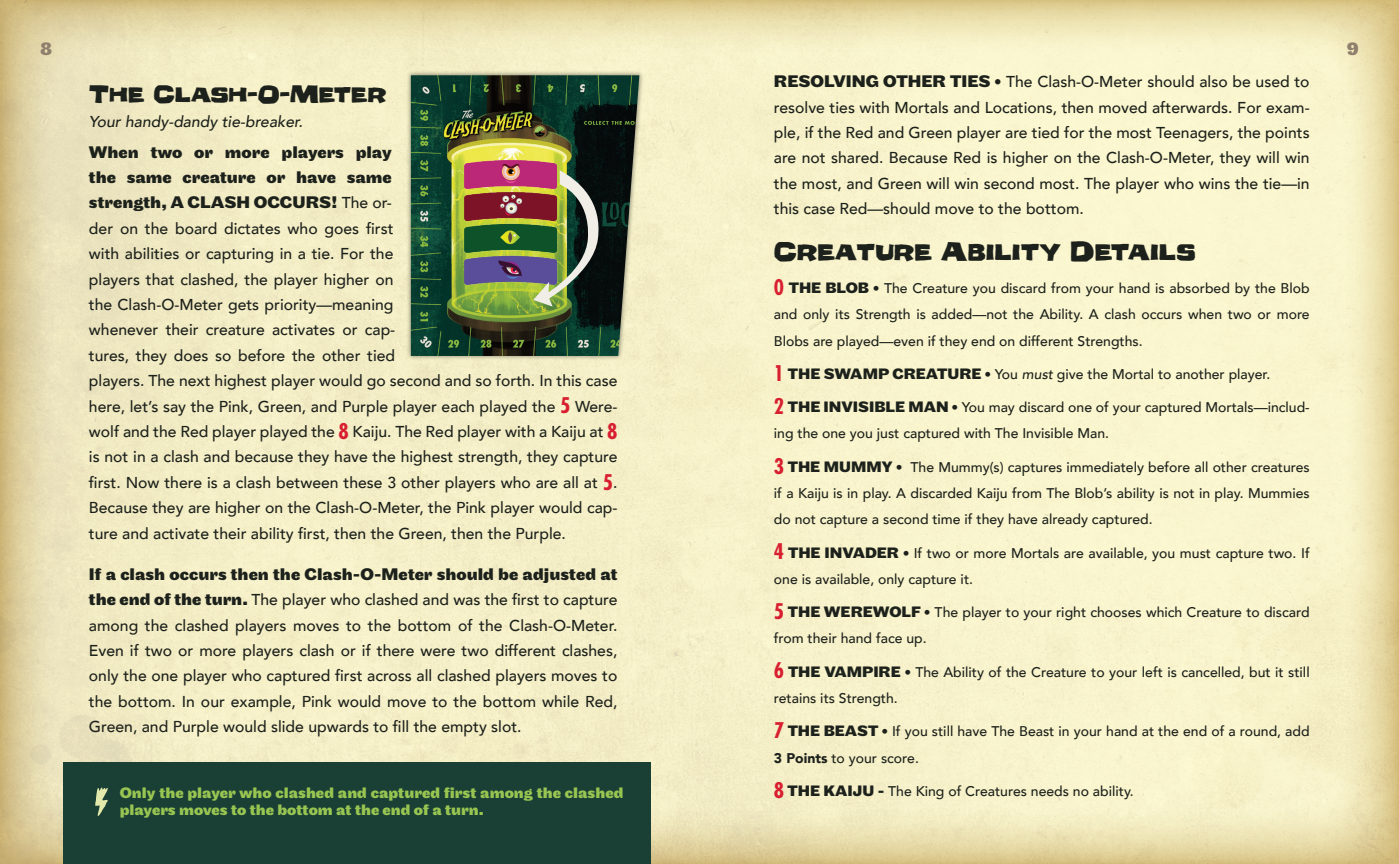
<style>
.page{position:relative;width:1399px;height:864px;background:#fff}
.page>*{position:absolute;margin:0;border:0;box-sizing:border-box;transform-origin:0 0}
.t1{font:700 24.5px "Underground";letter-spacing:-.01em;color:#1d211b}
.t2{font:700 22.75px "Underground";letter-spacing:-.01em;color:#1d211b}
.t3{font:700 19.25px "Maple";color:#8f7f6d}
.t4{font:700 17.5px/25.4px "Maple";color:#1d211b;text-align:justify}
.t5{font:500 15.75px/25.4px "Avenir";color:#1d211b;text-align:justify}
.t6{font:700 15.75px/17.5px "Maple";color:#98c552}
.t7{font:italic 500 15.75px "Avenir";color:#1d211b}
.t8{font:500 14px/26.2px "Avenir";color:#1d211b}
.s1{font-family:"Avenir";font-weight:500;font-size:15.75px}
.s2{font-family:"Futura Std";font-weight:700;font-stretch:condensed;font-size:21px;color:#d81f30}
.s3{font-family:"Maple";font-weight:700;font-size:17.5px}
.s4{font-family:"Maple";font-weight:700;font-size:15.75px}
.s5{font-style:italic}
.s6{font-weight:900}
</style>
<div class="page">
<img style="left:0;top:0;width:1399px;height:863px">
<div style="left:64px;top:761px;width:587px;height:102px;background:#1a4035"></div>
<div style="left:406px;top:70px;width:238px;height:291px;background:#1d211b;opacity:.5"></div>
<img style="left:411px;top:75px;width:228px;height:281px">
<svg style="left:95px;top:787px;width:13px;height:28px"></svg>
<img style="left:453px;top:153px;width:114px;height:133px">
<svg style="left:533px;top:170px;width:70px;height:136px;background:#63654f"></svg>
<p class="t3" style="left:40px;top:36px;width:14px">8</p>
<p class="t3" style="left:1347px;top:36px;width:13px">9</p>
<h2 class="t2" style="left:89px;top:76px;width:299px">The Clash-O-Meter</h2>
<p class="t7" style="left:89px;top:112px;width:215px">Your handy-dandy tie-breaker.</p>
<p class="t4" style="left:89px;top:139px;width:304px">When two or more players play the same creature or have same strength, A CLASH OCCURS! <span class="s1">The or-</span></p>
<p class="t5" style="left:89px;top:215px;width:530px;text-align:left">der on the board dictates who goes first<br>with abilities or capturing in a tie. For the<br>players that clashed, the player higher on<br>the Clash-O-Meter gets priority—meaning<br>whenever their creature activates or cap-<br>tures, they does so before the other tied<br>players. The next highest player would go second and so forth. In this case here, let’s say the Pink, Green, and Purple player each played the <span class="s2">5</span> Were&shy;wolf and the Red player played the <span class="s2">8</span> Kaiju. The Red player with a Kaiju at <span class="s2">8 </span>is not in a clash and because they have the highest strength, they capture first. Now there is a clash between these 3 other players who are all at <span class="s2">5</span>.<br>Because they are higher on the Clash-O-Meter, the Pink player would cap&shy;ture and activate their ability first, then the Green, then the Purple.</p>
<p class="t4" style="left:89px;top:561px;width:530px">If a clash occurs then the Clash-O-Meter should be adjusted at</p>
<p class="t5" style="left:89px;top:586px;width:530px"><span class="s3">the end of the turn.</span> The player who clashed and was the first to capture among the clashed players moves to the bottom of the Clash-O-Meter.<br>Even if two or more players clash or if there were two different clashes, only the one player who captured first across all clashed players moves to the bottom. In our example, Pink would move to the bottom while Red, Green, and Purple would slide upwards to fill the empty slot.</p>
<p class="t6" style="left:120px;top:783px;width:505px">Only the player who clashed and captured first among the clashed players moves to the bottom at the end of a turn.</p>
<p class="t5" style="left:774px;top:68px;width:537px"><span class="s3">RESOLVING OTHER TIES •</span> The Clash-O-Meter should also be used to resolve ties with Mortals and Locations, then moved afterwards. For exam&shy;ple, if the Red and Green player are tied for the most Teenagers, the points are not shared. Because Red is higher on the Clash-O-Meter, they will win the most, and Green will win second most. The player who wins the tie—in this case Red—should move to the bottom.</p>
<h1 class="t1" style="left:774px;top:232px;width:423px">Creature Ability Details</h1>
<p class="t8" style="left:774px;top:274px;width:537px;text-align:justify"><span class="s2">0</span> <span class="s4">THE BLOB •</span> The Creature you discard from your hand is absorbed by the Blob and only its Strength is added—not the Ability. A clash occurs when two or more Blobs are played—even if they end on different Strengths.</p>
<p class="t8" style="left:774px;top:360px;width:498px"><span class="s2">1</span> <span class="s4">THE SWAMP CREATURE •</span> You <span class="s5">must</span> give the Mortal to another player.</p>
<p class="t8" style="left:774px;top:393px;width:537px"><span class="s2">2</span> <span class="s4">THE INVISIBLE MAN •</span> You may discard one of your captured Mortals—includ&shy;ing the one you just captured with The Invisible Man.</p>
<p class="t8" style="left:774px;top:453px;width:537px;text-align:justify"><span class="s2">3</span> <span class="s4">THE MUMMY •</span> The Mummy(s) captures immediately before all other creatures if a Kaiju is in play. A discarded Kaiju from The Blob’s ability is not in play. Mummies do not capture a second time if they have already captured.</p>
<p class="t8" style="left:774px;top:538px;width:537px"><span class="s2">4</span> <span class="s4">THE INVADER •</span> If two or more Mortals are available, you must capture two. If one is available, only capture it.</p>
<p class="t8" style="left:774px;top:598px;width:537px"><span class="s2">5</span> <span class="s4">THE WEREWOLF •</span> The player to your right chooses which Creature to discard from their hand face up.</p>
<p class="t8" style="left:774px;top:657px;width:537px"><span class="s2">6</span> <span class="s4">THE VAMPIRE •</span> The Ability of the Creature to your left is cancelled, but it still retains its Strength.</p>
<p class="t8" style="left:774px;top:717px;width:537px"><span class="s2">7</span> <span class="s4">THE BEAST •</span> If you still have The Beast in your hand at the end of a round, add<br><span class="s6">3 Points</span> to your score.</p>
<p class="t8" style="left:774px;top:776px;width:361px"><span class="s2">8</span> <span class="s4">THE KAIJU -</span> The King of Creatures needs no ability.</p>
</div>
